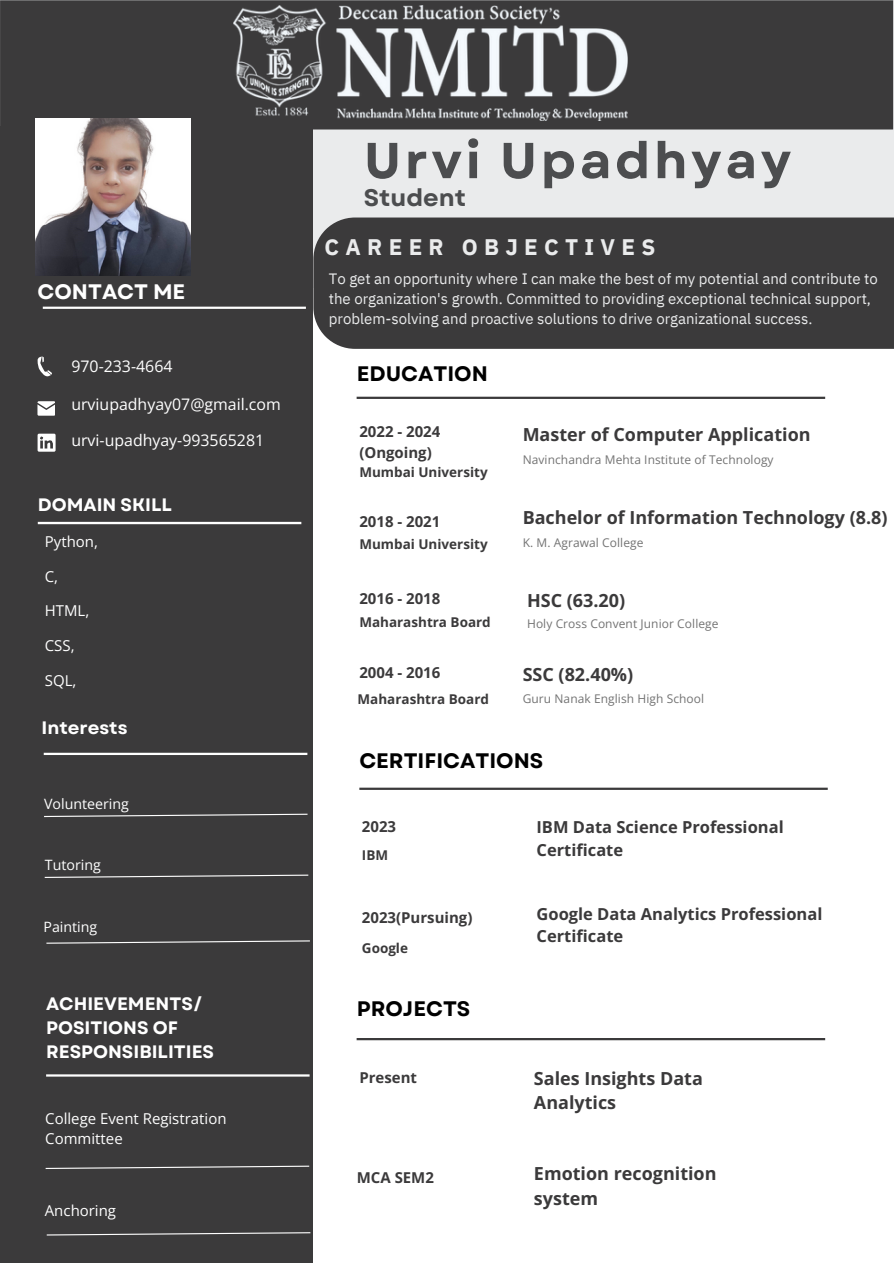
<style>
.page{position:relative;width:894px;height:1264px;background:#fff}
.page>*{position:absolute;margin:0;border:0;box-sizing:border-box;transform-origin:0 0}
.t1{font:700 50.4px "Garet";letter-spacing:.07em;color:#4c4d4f}
.t2{font:700 24px "Garet";color:#4c4d4f}
.t3{font:700 22.5px "IBM Plex Sans";letter-spacing:.28em;color:#eaebec}
.t4{font:700 21px "Garet";color:#000}
.t5{font:700 21px "Garet";color:#fff}
.t6{font:700 18px/24.8px "Open Sans";color:#3b3a3b}
.t7{font:700 18px/23.7px "Garet";color:#fff}
.t8{font:700 16.5px/22.5px "Open Sans";color:#3b3a3b}
.t9{font:15.9px "Open Sans";color:#fff}
.t10{font:15px/20.2px "IBM Plex Sans";color:#eaebec}
.t11{font:700 15px "Open Sans";color:#3b3a3b}
.t12{font:15px/20.2px "Open Sans";color:#fff}
.t13{font:14.25px "Open Sans";color:#fff}
.t14{font:700 13.5px "Open Sans";color:#3b3a3b}
.t15{font:12px "Open Sans";letter-spacing:.005em;color:#737373}
</style>
<div class="page">
<div style="left:0;top:0;width:893px;height:288px;background:#eaebec"></div>
<div style="left:0;top:126px;width:312px;height:1137px;background:#3b3a3b"></div>
<svg style="left:37px;top:401px;width:18px;height:14px"></svg>
<svg style="left:38px;top:433px;width:18px;height:18px"></svg>
<svg style="left:38px;top:356px;width:14px;height:21px"></svg>
<hr style="left:38px;top:522px;width:263px;height:2px;background:#fff">
<hr style="left:44px;top:752px;width:263px;height:3px;background:#fff">
<svg style="left:44px;top:813px;width:263px;height:4px"></svg>
<svg style="left:45px;top:874px;width:263px;height:4px"></svg>
<svg style="left:46px;top:1165px;width:263px;height:3px"></svg>
<hr style="left:46px;top:1074px;width:263px;height:2px;background:#fff">
<svg style="left:46px;top:940px;width:264px;height:3px"></svg>
<svg style="left:47px;top:1232px;width:263px;height:3px"></svg>
<div style="left:0;top:0;width:893px;height:129px;background:#3b3a3b"></div>
<hr style="left:43px;top:306px;width:263px;height:3px;background:#fff">
<div style="left:313px;top:217px;width:580px;height:132px;background:#3b3a3b"></div>
<hr style="left:356px;top:397px;width:468px;height:2px;background:#3b3a3b">
<hr style="left:356px;top:1037px;width:468px;height:3px;background:#3b3a3b">
<hr style="left:359px;top:787px;width:468px;height:3px;background:#3b3a3b">
<img style="left:35px;top:118px;width:156px;height:158px">
<img style="left:233px;top:6px;width:394px;height:114px">
<p class="t5" style="left:38px;top:276px;width:149px">CONTACT ME</p>
<p class="t9" style="left:71px;top:355px;width:103px">970-233-4664</p>
<p class="t9" style="left:71px;top:393px;width:211px">urviupadhyay07@gmail.com</p>
<p class="t9" style="left:71px;top:429px;width:194px">urvi-upadhyay-993565281</p>
<p class="t7" style="left:38px;top:493px;width:135px">DOMAIN SKILL</p>
<p class="t12" style="left:45px;top:530px;width:55px">Python,</p>
<p class="t12" style="left:45px;top:565px;width:15px">C,</p>
<p class="t12" style="left:45px;top:600px;width:46px">HTML,</p>
<p class="t12" style="left:45px;top:635px;width:31px">CSS,</p>
<p class="t12" style="left:45px;top:670px;width:33px">SQL,</p>
<p class="t7" style="left:42px;top:716px;width:87px">Interests</p>
<p class="t13" style="left:44px;top:793px;width:86px">Volunteering</p>
<p class="t13" style="left:45px;top:854px;width:57px">Tutoring</p>
<p class="t13" style="left:43px;top:917px;width:55px">Painting</p>
<p class="t7" style="left:46px;top:992px;width:169px">ACHIEVEMENTS/<br>POSITIONS OF<br>RESPONSIBILITIES</p>
<p class="t12" style="left:45px;top:1107px;width:183px">College Event Registration<br>Committee</p>
<p class="t12" style="left:45px;top:1199px;width:73px">Anchoring</p>
<p class="t1" style="left:364px;top:124px;width:429px">Urvi Upadhyay</p>
<p class="t2" style="left:364px;top:181px;width:103px">Student</p>
<p class="t3" style="left:324px;top:232px;width:332px">CAREER OBJECTIVES</p>
<p class="t10" style="left:329px;top:268px;width:550px">To get an opportunity where I can make the best of my potential and contribute to the organization's growth. Committed to providing exceptional technical support, problem-solving and proactive solutions to drive organizational success.</p>
<p class="t4" style="left:356px;top:359px;width:132px">EDUCATION</p>
<p class="t11" style="left:359px;top:421px;width:83px">2022 - 2024</p>
<p class="t11" style="left:359px;top:441px;width:74px">(Ongoing)</p>
<p class="t14" style="left:359px;top:463px;width:130px">Mumbai University</p>
<p class="t6" style="left:522px;top:421px;width:289px">Master of Computer Application</p>
<p class="t15" style="left:522px;top:451px;width:252px">Navinchandra Mehta Institute of Technology</p>
<p class="t11" style="left:359px;top:511px;width:83px">2018 - 2021</p>
<p class="t6" style="left:522px;top:505px;width:366px">Bachelor of Information Technology (8.8)</p>
<p class="t14" style="left:359px;top:535px;width:130px">Mumbai University</p>
<p class="t15" style="left:522px;top:533px;width:122px">K. M. Agrawal College</p>
<p class="t11" style="left:359px;top:588px;width:83px">2016 - 2018</p>
<p class="t6" style="left:527px;top:588px;width:100px">HSC (63.20)</p>
<p class="t14" style="left:359px;top:612px;width:133px">Maharashtra Board</p>
<p class="t15" style="left:527px;top:615px;width:193px">Holy Cross Convent Junior College</p>
<p class="t11" style="left:359px;top:662px;width:83px">2004 - 2016</p>
<p class="t14" style="left:357px;top:689px;width:133px">Maharashtra Board</p>
<p class="t6" style="left:522px;top:662px;width:112px">SSC (82.40%)</p>
<p class="t15" style="left:522px;top:690px;width:183px">Guru Nanak English High School</p>
<p class="t4" style="left:359px;top:745px;width:185px">CERTIFICATIONS</p>
<p class="t11" style="left:362px;top:816px;width:36px">2023</p>
<p class="t14" style="left:362px;top:845px;width:28px">IBM</p>
<p class="t11" style="left:362px;top:906px;width:112px">2023(Pursuing)</p>
<p class="t14" style="left:362px;top:938px;width:48px">Google</p>
<p class="t4" style="left:356px;top:993px;width:115px">PROJECTS</p>
<p class="t11" style="left:359px;top:1067px;width:59px">Present</p>
<p class="t11" style="left:356px;top:1166px;width:79px">MCA SEM2</p>
<p class="t8" style="left:536px;top:815px;width:248px">IBM Data Science Professional<br>Certificate</p>
<p class="t8" style="left:536px;top:902px;width:287px">Google Data Analytics Professional<br>Certificate</p>
<p class="t6" style="left:534px;top:1065px;width:170px">Sales Insights Data<br>Analytics</p>
<p class="t6" style="left:534px;top:1160px;width:184px">Emotion recognition system</p>
</div>
